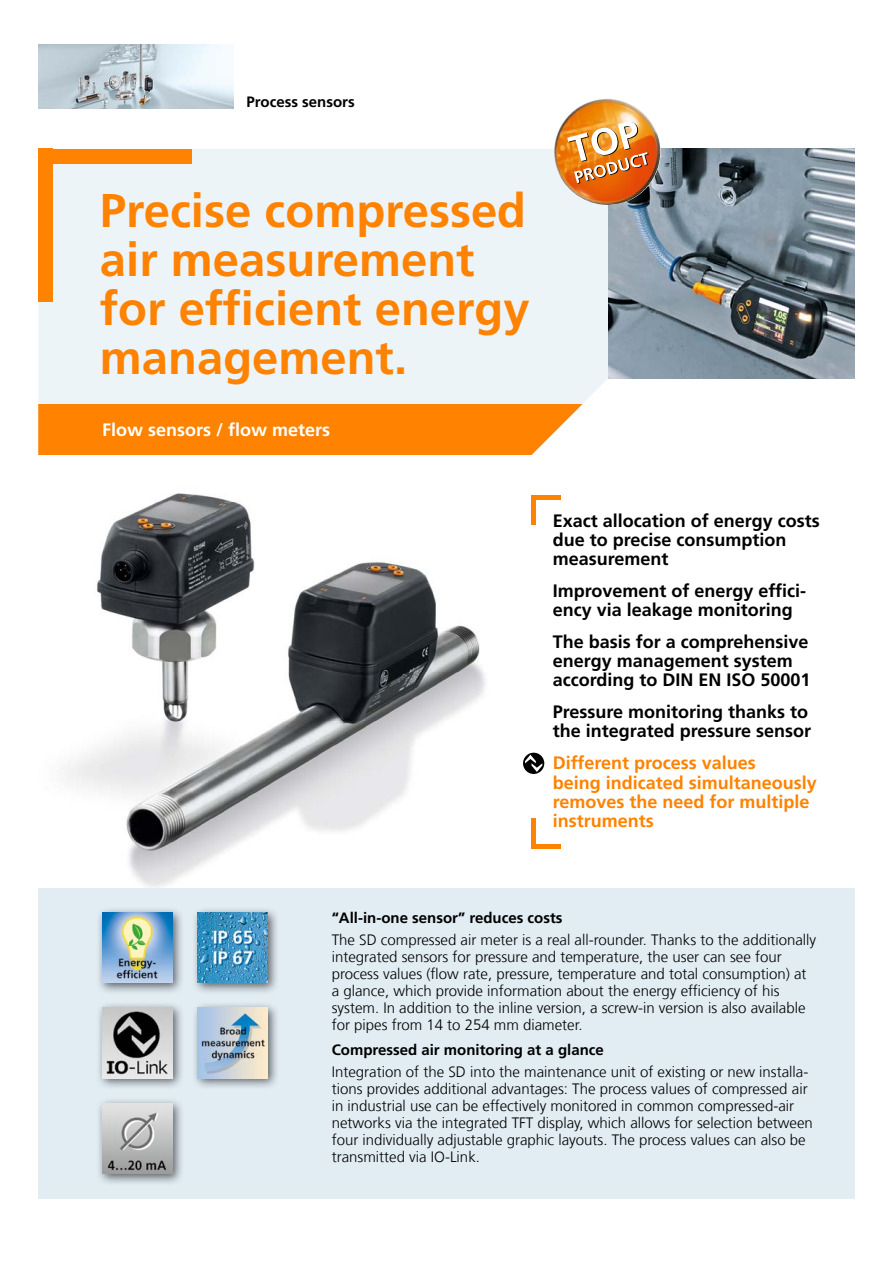
<style>
.page{position:relative;width:893px;height:1263px;background:#fff}
.page>*{position:absolute;margin:0;border:0;box-sizing:border-box;transform-origin:0 0}
.Nh__Headline_31_5_pt{font:700 47.25px/48.9px "Frutiger LT Com";color:#ff8200}
.Nh__Features_12_pt{font:700 18px/19.2px "Frutiger LT Com";color:#000}
.Nh__Features_12_pt-2{font:700 18px/19.2px "Frutiger LT Com";color:#ff8200}
.Nh__Subheadline_12_p{font:700 18px "Frutiger LT Com";color:#fff}
.Nh__Fliesstext_lb__1{font:300 15px/17px "Frutiger LT Com";color:#000}
.Nh__Headline_Tabelle{font:700 15px "Frutiger LT Com";color:#000}
</style>
<div class="page">
<img style="left:38px;top:493px;width:468px;height:396px">
<div style="left:38px;top:889px;width:817px;height:310px;background:#e1ecf3"></div>
<div style="left:38px;top:149px;width:570px;height:255px;background:#edf4f8"></div>
<img style="left:608px;top:149px;width:247px;height:229px">
<div style="left:38px;top:404px;width:545px;height:51px;background:#ff8200"></div>
<div style="left:38px;top:149px;width:153px;height:15px;background:#ff8200"></div>
<div style="left:38px;top:149px;width:15px;height:153px;background:#ff8200"></div>
<div style="left:96px;top:906px;width:88px;height:88px;background:#000;opacity:.6"></div>
<img style="left:102px;top:912px;width:70px;height:70px">
<div style="left:192px;top:906px;width:88px;height:88px;background:#000;opacity:.6"></div>
<img style="left:198px;top:912px;width:70px;height:70px">
<div style="left:96px;top:1001px;width:88px;height:89px;background:#000;opacity:.6"></div>
<img style="left:102px;top:1008px;width:70px;height:70px">
<div style="left:96px;top:1097px;width:88px;height:89px;background:#000;opacity:.6"></div>
<img style="left:102px;top:1103px;width:70px;height:71px">
<div style="left:192px;top:1001px;width:88px;height:89px;background:#000;opacity:.6"></div>
<img style="left:198px;top:1008px;width:70px;height:70px">
<img style="left:38px;top:45px;width:196px;height:63px">
<div style="left:531px;top:495px;width:30px;height:5px;background:#ff8200"></div>
<div style="left:531px;top:495px;width:5px;height:30px;background:#ff8200"></div>
<hr style="left:531px;top:844px;width:30px;height:4px;background:#ff8200">
<div style="left:531px;top:819px;width:5px;height:29px;background:#ff8200"></div>
<svg style="left:523px;top:753px;width:21px;height:21px"></svg>
<svg style="left:525px;top:755px;width:17px;height:17px"></svg>
<img style="left:548px;top:99px;width:118px;height:112px">
<p class="Nh__Headline_Tabelle" style="left:247px;top:93px;width:110px">Process sensors</p>
<p class="Nh__Headline_31_5_pt" style="left:100px;top:186px;width:431px">Precise compressed air measurement for efficient energy management.</p>
<p class="Nh__Subheadline_12_p" style="left:102px;top:419px;width:230px">Flow sensors / flow meters</p>
<p class="Nh__Features_12_pt" style="left:553px;top:511px;width:269px">Exact allocation of energy costs due to precise consumption measurement</p>
<p class="Nh__Features_12_pt" style="left:553px;top:581px;width:255px">Improvement of energy effici&shy;ency via leakage monitoring</p>
<p class="Nh__Features_12_pt" style="left:553px;top:632px;width:259px">The basis for a comprehensive energy management system according to DIN EN ISO 50001</p>
<p class="Nh__Features_12_pt" style="left:553px;top:702px;width:260px">Pressure monitoring thanks to the integrated pressure sensor</p>
<p class="Nh__Features_12_pt-2" style="left:553px;top:754px;width:266px">Different process values<br>being indicated simultaneously removes the need for multiple instruments</p>
<p class="Nh__Headline_Tabelle" style="left:332px;top:909px;width:232px">“All-in-one sensor” reduces costs</p>
<p class="Nh__Fliesstext_lb__1" style="left:332px;top:931px;width:486px">The SD compressed air meter is a real all-rounder. Thanks to the additionally integrated sensors for pressure and temperature, the user can see four process values (flow rate, pressure, temperature and total consumption) at a glance, which provide information about the energy efficiency of his system. In addition to the inline version, a screw-in version is also available for pipes from 14 to 254 mm diameter.</p>
<p class="Nh__Headline_Tabelle" style="left:332px;top:1041px;width:274px">Compressed air monitoring at a glance</p>
<p class="Nh__Fliesstext_lb__1" style="left:332px;top:1063px;width:483px">Integration of the SD into the maintenance unit of existing or new installa&shy;tions provides additional advantages: The process values of compressed air in industrial use can be effectively monitored in common compressed-air networks via the integrated TFT display, which allows for selection between four individually adjustable graphic layouts. The process values can also be transmitted via IO-Link.</p>
</div>
